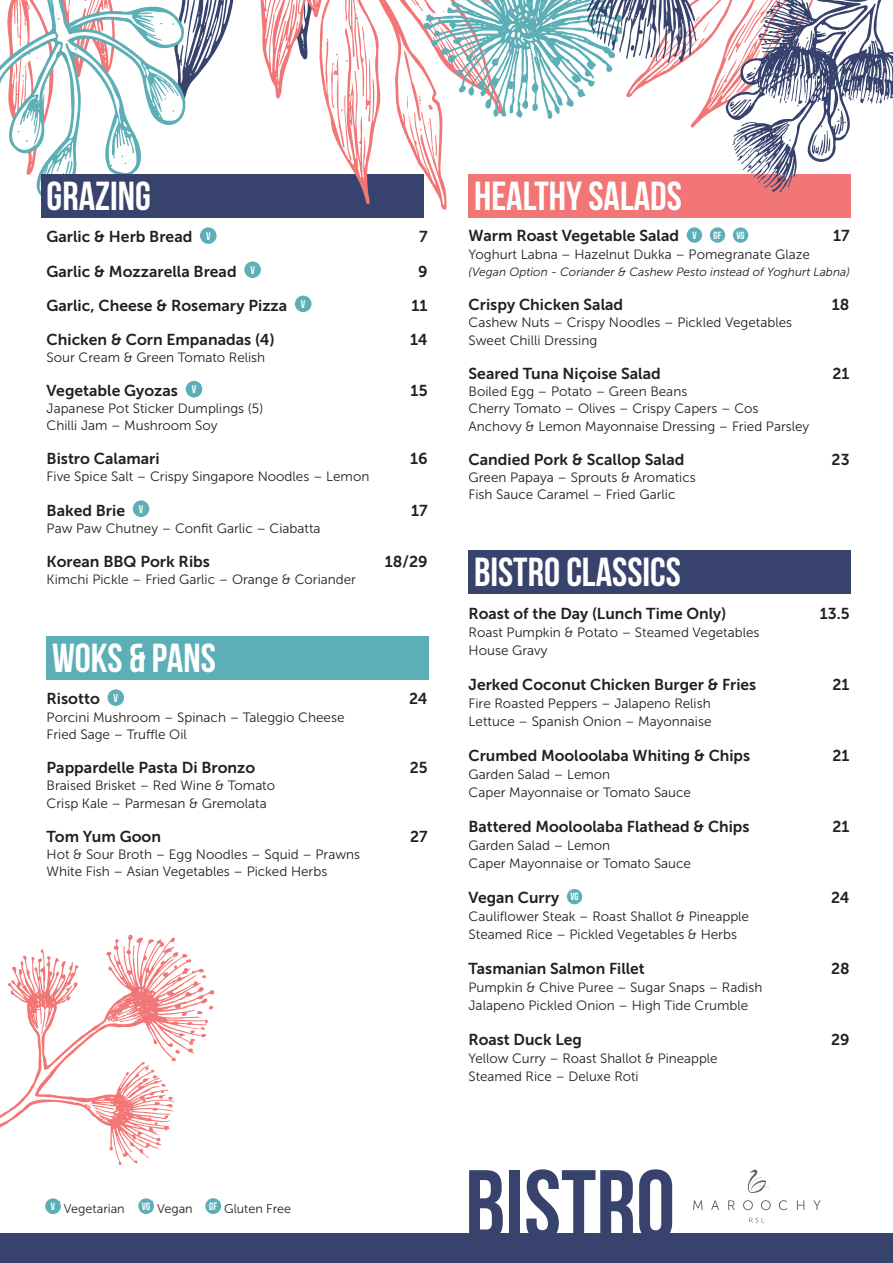
<style>
.page{position:relative;width:893px;height:1263px;background:#fff}
.page>*{position:absolute;margin:0;border:0;box-sizing:border-box;transform-origin:0 0}
.t1{font:700 98.85px "Bebas Neue";color:#37436c}
.t2{font:700 40.5px "Bebas Neue";color:#fff}
.t3{font:15.75px "Museo Sans 700";color:#231f20}
.t4{font:13.5px/17.2px "Museo Sans 300";color:#231f20}
.t5{font:12.6px "Museo Sans 300";color:#231f20}
.t6{font:italic 12px "Museo Sans 300";color:#231f20}
</style>
<div class="page">
<svg style="left:200px;top:227px;width:17px;height:17px"></svg>
<div style="left:202px;top:231px;width:13px;height:9px;background:#5cafb6"></div>
<svg style="left:244px;top:261px;width:17px;height:17px"></svg>
<div style="left:246px;top:265px;width:13px;height:9px;background:#5cafb6"></div>
<div style="left:295px;top:296px;width:16px;height:16px;background:#5cafb6;border-radius:50%"></div>
<div style="left:186px;top:381px;width:16px;height:16px;background:#5cafb6;border-radius:50%"></div>
<div style="left:133px;top:500px;width:16px;height:17px;background:#5cafb6;border-radius:50%"></div>
<div style="left:41px;top:174px;width:383px;height:44px;background:#37436c"></div>
<div style="left:108px;top:689px;width:16px;height:17px;background:#5cafb6;border-radius:50%"></div>
<div style="left:47px;top:636px;width:382px;height:44px;background:#5cafb6"></div>
<svg style="left:687px;top:227px;width:15px;height:16px"></svg>
<div style="left:688px;top:231px;width:12px;height:8px;background:#5cafb6"></div>
<svg style="left:710px;top:227px;width:15px;height:16px"></svg>
<div style="left:712px;top:231px;width:11px;height:8px;background:#5cafb6"></div>
<svg style="left:733px;top:227px;width:15px;height:16px"></svg>
<div style="left:735px;top:231px;width:11px;height:8px;background:#5cafb6"></div>
<div style="left:469px;top:174px;width:382px;height:44px;background:#f27676"></div>
<div style="left:0;top:1233px;width:893px;height:30px;background:#37436c"></div>
<svg style="left:45px;top:1198px;width:16px;height:16px"></svg>
<div style="left:47px;top:1202px;width:12px;height:8px;background:#5cafb6"></div>
<svg style="left:138px;top:1198px;width:16px;height:16px"></svg>
<div style="left:140px;top:1202px;width:12px;height:8px;background:#5cafb6"></div>
<svg style="left:205px;top:1198px;width:16px;height:16px"></svg>
<div style="left:207px;top:1202px;width:12px;height:8px;background:#5cafb6"></div>
<div style="left:567px;top:889px;width:15px;height:15px;background:#5cafb6;border-radius:50%"></div>
<div style="left:469px;top:550px;width:382px;height:43px;background:#37436c"></div>
<svg style="left:749px;top:1217px;width:14px;height:5px"></svg>
<svg style="left:693px;top:1200px;width:10px;height:10px"></svg>
<svg style="left:728px;top:1200px;width:7px;height:10px"></svg>
<svg style="left:743px;top:1200px;width:10px;height:10px"></svg>
<svg style="left:761px;top:1200px;width:10px;height:10px"></svg>
<svg style="left:779px;top:1200px;width:8px;height:10px"></svg>
<svg style="left:797px;top:1200px;width:7px;height:10px"></svg>
<svg style="left:813px;top:1200px;width:8px;height:10px"></svg>
<svg style="left:711px;top:1200px;width:8px;height:10px"></svg>
<svg style="left:747px;top:1169px;width:22px;height:24px"></svg>
<svg style="left:8px;top:934px;width:206px;height:231px"></svg>
<svg style="left:209px;top:1006px;width:4px;height:4px"></svg>
<svg style="left:197px;top:1011px;width:6px;height:3px"></svg>
<svg style="left:202px;top:975px;width:4px;height:3px"></svg>
<svg style="left:173px;top:937px;width:5px;height:5px"></svg>
<svg style="left:198px;top:1027px;width:8px;height:10px"></svg>
<svg style="left:0;top:985px;width:182px;height:151px"></svg>
<svg style="left:317px;top:0;width:152px;height:210px"></svg>
<svg style="left:327px;top:0;width:47px;height:148px"></svg>
<svg style="left:0;top:0;width:317px;height:196px"></svg>
<svg style="left:396px;top:0;width:497px;height:193px"></svg>
<h2 class="t2" style="left:47px;top:173px;width:106px">GRAZING</h2>
<p class="t3" style="left:47px;top:228px;width:165px">Garlic &amp; Herb Bread <sup>V</sup></p>
<p class="t3" style="left:419px;top:228px;width:10px">7</p>
<p class="t3" style="left:47px;top:262px;width:210px">Garlic &amp; Mozzarella Bread <sup>V</sup></p>
<p class="t3" style="left:418px;top:262px;width:11px">9</p>
<p class="t3" style="left:47px;top:296px;width:260px">Garlic, Cheese &amp; Rosemary Pizza <sup>V</sup></p>
<p class="t3" style="left:411px;top:296px;width:18px">11</p>
<p class="t3" style="left:47px;top:331px;width:229px">Chicken &amp; Corn Empanadas (4)</p>
<p class="t3" style="left:410px;top:331px;width:19px">14</p>
<p class="t4" style="left:47px;top:349px;width:220px">Sour Cream &amp; Green Tomato Relish</p>
<p class="t3" style="left:47px;top:382px;width:151px">Vegetable Gyozas <sup>V</sup></p>
<p class="t3" style="left:411px;top:382px;width:19px">15</p>
<p class="t4" style="left:47px;top:400px;width:218px">Japanese Pot Sticker Dumplings (5)<br>Chilli Jam – Mushroom Soy</p>
<p class="t3" style="left:47px;top:450px;width:114px">Bistro Calamari</p>
<p class="t3" style="left:410px;top:450px;width:19px">16</p>
<p class="t4" style="left:47px;top:468px;width:324px">Five Spice Salt – Crispy Singapore Noodles – Lemon</p>
<p class="t3" style="left:47px;top:501px;width:98px">Baked Brie <sup>V</sup></p>
<p class="t3" style="left:411px;top:501px;width:18px">17</p>
<p class="t4" style="left:47px;top:519px;width:275px">Paw Paw Chutney – Confit Garlic – Ciabatta</p>
<p class="t3" style="left:47px;top:552px;width:165px">Korean BBQ Pork Ribs</p>
<p class="t3" style="left:385px;top:552px;width:44px">18/29</p>
<p class="t4" style="left:47px;top:571px;width:311px">Kimchi Pickle – Fried Garlic – Orange &amp; Coriander</p>
<h2 class="t2" style="left:52px;top:635px;width:165px">WOKS &amp; PANS</h2>
<p class="t3" style="left:47px;top:690px;width:73px">Risotto <sup>V</sup></p>
<p class="t3" style="left:409px;top:690px;width:20px">24</p>
<p class="t4" style="left:47px;top:708px;width:299px">Porcini Mushroom – Spinach – Taleggio Cheese<br>Fried Sage – Truffle Oil</p>
<p class="t3" style="left:47px;top:759px;width:210px">Pappardelle Pasta Di Bronzo</p>
<p class="t3" style="left:410px;top:759px;width:19px">25</p>
<p class="t4" style="left:47px;top:777px;width:230px">Braised Brisket – Red Wine &amp; Tomato<br>Crisp Kale – Parmesan &amp; Gremolata</p>
<p class="t3" style="left:47px;top:828px;width:116px">Tom Yum Goon</p>
<p class="t3" style="left:410px;top:828px;width:19px">27</p>
<p class="t4" style="left:47px;top:846px;width:315px">Hot &amp; Sour Broth – Egg Noodles – Squid – Prawns<br>White Fish – Asian Vegetables – Picked Herbs</p>
<p class="t5" style="left:51px;top:1201px;width:75px"><sup>V</sup> Vegetarian</p>
<p class="t5" style="left:142px;top:1201px;width:52px"><sup>VG</sup> Vegan</p>
<p class="t5" style="left:209px;top:1201px;width:83px"><sup>GF</sup> Gluten Free</p>
<h2 class="t2" style="left:474px;top:173px;width:209px">HEALTHY SALADS</h2>
<p class="t3" style="left:469px;top:227px;width:278px">Warm Roast Vegetable Salad <sup>V</sup> <sup>GF</sup> <sup>VG</sup></p>
<p class="t3" style="left:833px;top:227px;width:18px">17</p>
<p class="t4" style="left:469px;top:245px;width:343px">Yoghurt Labna – Hazelnut Dukka – Pomegranate Glaze</p>
<p class="t6" style="left:469px;top:265px;width:383px">(Vegan Option - Coriander &amp; Cashew Pesto instead of Yoghurt Labna)</p>
<p class="t3" style="left:469px;top:296px;width:156px">Crispy Chicken Salad</p>
<p class="t3" style="left:832px;top:296px;width:19px">18</p>
<p class="t4" style="left:469px;top:314px;width:325px">Cashew Nuts – Crispy Noodles – Pickled Vegetables<br>Sweet Chilli Dressing</p>
<p class="t3" style="left:469px;top:365px;width:194px">Seared Tuna Niçoise Salad</p>
<p class="t3" style="left:833px;top:365px;width:19px">21</p>
<p class="t4" style="left:469px;top:383px;width:342px">Boiled Egg – Potato – Green Beans<br>Cherry Tomato – Olives – Crispy Capers – Cos<br>Anchovy &amp; Lemon Mayonnaise Dressing – Fried Parsley</p>
<p class="t3" style="left:469px;top:451px;width:217px">Candied Pork &amp; Scallop Salad</p>
<p class="t3" style="left:832px;top:451px;width:19px">23</p>
<p class="t4" style="left:469px;top:469px;width:229px">Green Papaya – Sprouts &amp; Aromatics<br>Fish Sauce Caramel – Fried Garlic</p>
<h2 class="t2" style="left:474px;top:549px;width:208px">BISTRO CLASSICS</h2>
<p class="t3" style="left:469px;top:604px;width:259px">Roast of the Day (Lunch Time Only)</p>
<p class="t3" style="left:820px;top:604px;width:31px">13.5</p>
<p class="t4" style="left:469px;top:623px;width:292px;line-height:18px">Roast Pumpkin &amp; Potato – Steamed Vegetables<br>House Gravy</p>
<p class="t3" style="left:469px;top:675px;width:289px">Jerked Coconut Chicken Burger &amp; Fries</p>
<p class="t3" style="left:833px;top:675px;width:19px">21</p>
<p class="t4" style="left:469px;top:694px;width:244px;line-height:18px">Fire Roasted Peppers – Jalapeno Relish<br>Lettuce – Spanish Onion – Mayonnaise</p>
<p class="t3" style="left:469px;top:747px;width:283px">Crumbed Mooloolaba Whiting &amp; Chips</p>
<p class="t3" style="left:833px;top:747px;width:19px">21</p>
<p class="t4" style="left:469px;top:765px;width:224px;line-height:18px">Garden Salad – Lemon<br>Caper Mayonnaise or Tomato Sauce</p>
<p class="t3" style="left:469px;top:818px;width:282px">Battered Mooloolaba Flathead &amp; Chips</p>
<p class="t3" style="left:833px;top:818px;width:19px">21</p>
<p class="t4" style="left:469px;top:836px;width:224px;line-height:18px">Garden Salad – Lemon<br>Caper Mayonnaise or Tomato Sauce</p>
<p class="t3" style="left:469px;top:889px;width:112px">Vegan Curry <sup>VG</sup></p>
<p class="t3" style="left:831px;top:889px;width:20px">24</p>
<p class="t4" style="left:469px;top:907px;width:282px;line-height:18px">Cauliflower Steak – Roast Shallot &amp; Pineapple<br>Steamed Rice – Pickled Vegetables &amp; Herbs</p>
<p class="t3" style="left:469px;top:960px;width:178px">Tasmanian Salmon Fillet</p>
<p class="t3" style="left:831px;top:960px;width:20px">28</p>
<p class="t4" style="left:469px;top:978px;width:295px;line-height:18px">Pumpkin &amp; Chive Puree – Sugar Snaps – Radish<br>Jalapeno Pickled Onion – High Tide Crumble</p>
<p class="t3" style="left:469px;top:1031px;width:115px">Roast Duck Leg</p>
<p class="t3" style="left:831px;top:1031px;width:20px">29</p>
<p class="t4" style="left:469px;top:1049px;width:251px;line-height:18px">Yellow Curry – Roast Shallot &amp; Pineapple<br>Steamed Rice – Deluxe Roti</p>
<h1 class="t1" style="left:465px;top:1151px;width:212px">BISTRO</h1>
</div>
